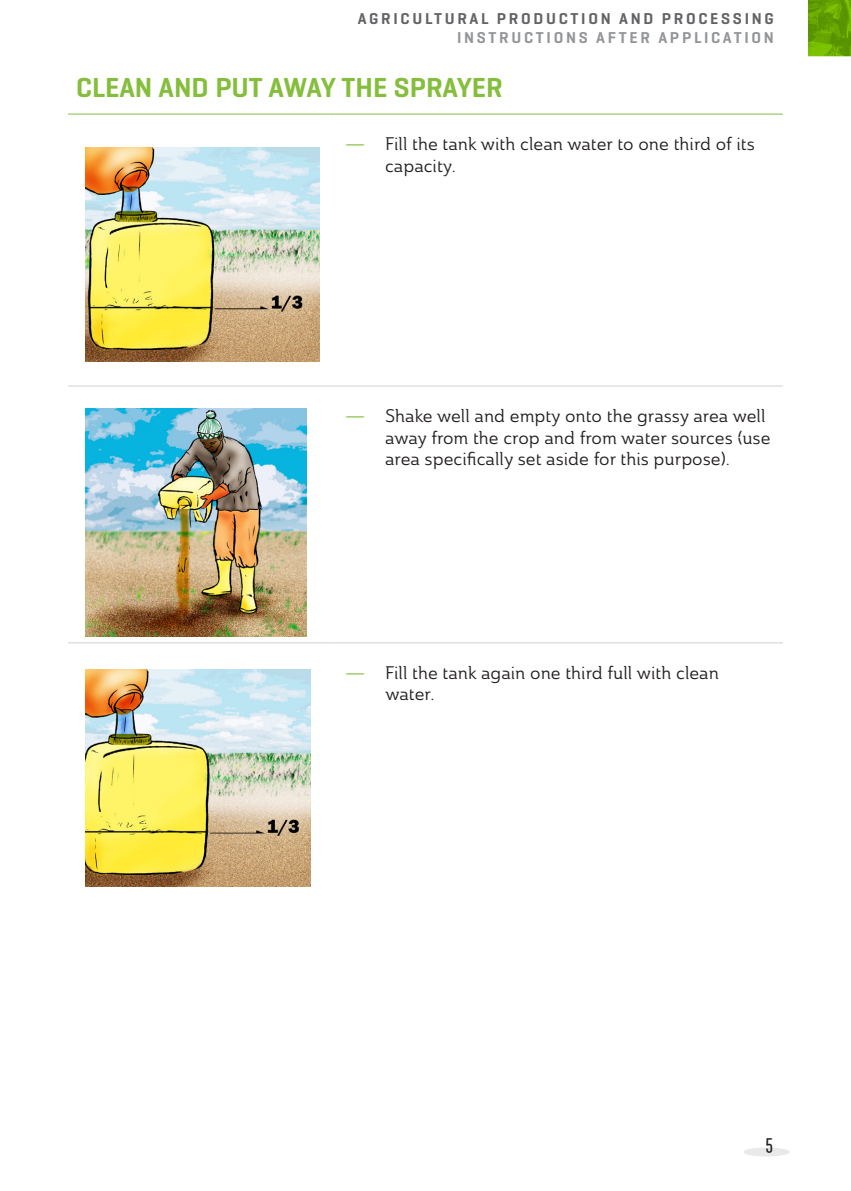
<style>
.page{position:relative;width:851px;height:1191px;background:#fff}
.page>*{position:absolute;margin:0;border:0;box-sizing:border-box;transform-origin:0 0}
.Titre{font:600 28px "Geogrotesque";color:#85be3c}
.t1{font:20px "Frontage Condensed";color:#231f20}
.t2{font:18px/21.6px "Ainslie Nor Reg";color:#231f20}
.t3{font:600 16px "Geogrotesque";letter-spacing:.17em;color:#636366}
.t4{font:600 16px "Geogrotesque";letter-spacing:.17em;color:#939598}
.s1{color:#85be3c}
</style>
<div class="page">
<div style="left:743px;top:1147px;width:46px;height:9px;background:#e9e9e9;border-radius:50%"></div>
<img style="left:808px;top:0;width:42px;height:56px">
<hr style="left:68px;top:114px;width:260px;height:1px;background:#85be3c">
<hr style="left:328px;top:114px;width:454px;height:1px;background:#85be3c">
<hr style="left:68px;top:385px;width:260px;height:1px;background:#d1d2d4">
<hr style="left:328px;top:385px;width:454px;height:1px;background:#d1d2d4">
<hr style="left:68px;top:642px;width:260px;height:1px;background:#d1d2d4">
<hr style="left:328px;top:642px;width:454px;height:1px;background:#d1d2d4">
<img style="left:85px;top:147px;width:235px;height:215px">
<img style="left:85px;top:409px;width:221px;height:228px">
<img style="left:85px;top:669px;width:225px;height:217px">
<p class="t3" style="left:358px;top:9px;width:417px">AGRICULTURAL PRODUCTION AND PROCESSING</p>
<p class="t4" style="left:457px;top:28px;width:318px">INSTRUCTIONS AFTER APPLICATION</p>
<p class="Titre" style="left:76px;top:70px;width:428px">CLEAN AND PUT AWAY THE SPRAYER</p>
<p class="t2" style="left:385px;top:133px;width:371px;text-indent:-40px"><span class="s1">—</span> Fill the tank with clean water to one third of its capacity.</p>
<p class="t2" style="left:385px;top:405px;width:387px;text-indent:-40px"><span class="s1">—</span> Shake well and empty onto the grassy area well away from the crop and from water sources (use area specifically set aside for this purpose).</p>
<p class="t2" style="left:385px;top:661px;width:335px;text-indent:-40px"><span class="s1">—</span> Fill the tank again one third full with clean water.</p>
<p class="t1" style="left:763px;top:1134px;width:13px">5</p>
</div>
